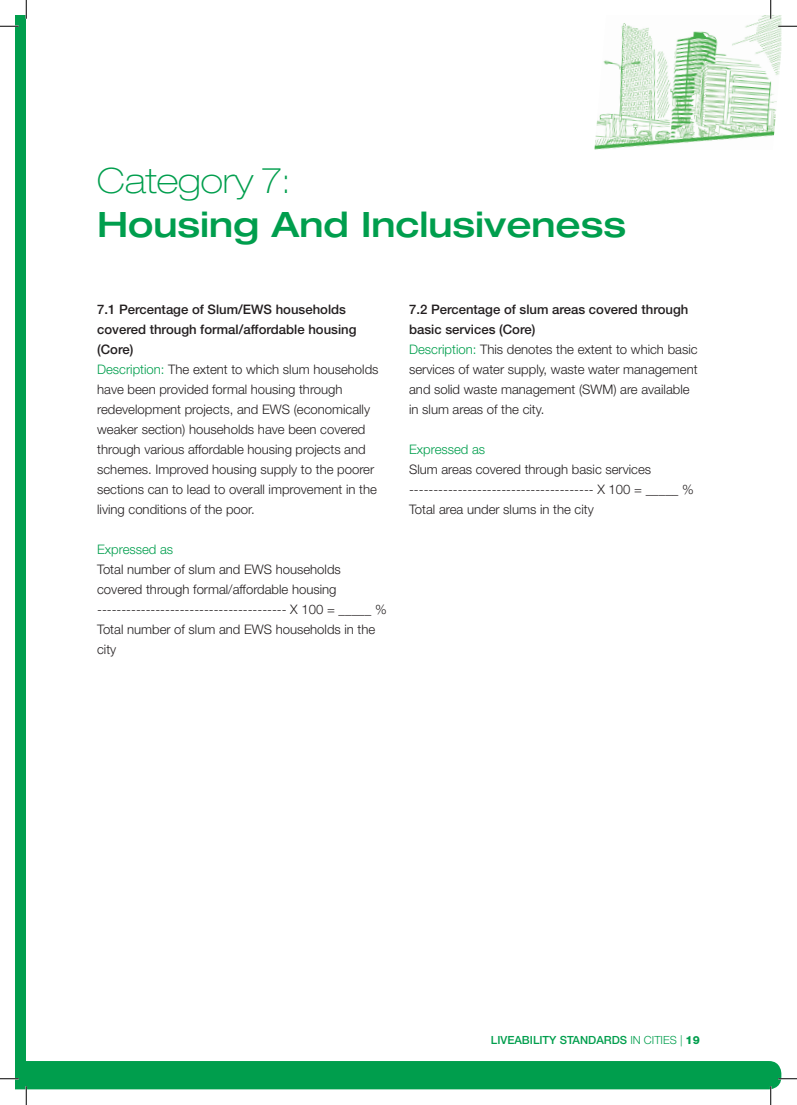
<style>
.page{position:relative;width:797px;height:1105px;background:#fff}
.page>*{position:absolute;margin:0;border:0;box-sizing:border-box;transform-origin:0 0}
.t1{font:500 expanded 35px "Helvetica Neue LT Std";color:#009e4d}
.t2{font:100 expanded 35px "Helvetica Neue LT Std";color:#009e4d}
.t3{font:300 13.12px/20px "Helvetica Neue LT Std";color:#231f20}
.t4{font:300 13.12px "Helvetica Neue LT Std";color:#009e4d}
.t5{font:500 11.25px "Helvetica Neue LT Std";color:#009e4d}
.s1{font-weight:500}
.s2{color:#009e4d}
.s3{font-weight:300}
.s4{font-weight:800}
</style>
<div class="page">
<img style="left:594px;top:16px;width:187px;height:134px">
<div style="left:16px;top:16px;width:10px;height:1073px;background:#009e4d"></div>
<svg style="left:0;top:25px;width:19px;height:2px"></svg>
<svg style="left:778px;top:25px;width:19px;height:2px"></svg>
<svg style="left:25px;top:0;width:2px;height:19px"></svg>
<svg style="left:770px;top:0;width:1px;height:19px"></svg>
<svg style="left:0;top:1061px;width:797px;height:44px"></svg>
<h1 class="t2" style="left:97px;top:160px;width:194px">Category 7:</h1>
<h1 class="t1" style="left:97px;top:202px;width:530px">Housing And Inclusiveness</h1>
<p class="t3" style="left:97px;top:299px;width:283px"><span class="s1">7.1 Percentage of Slum/EWS households covered through formal/affordable housing (Core)<br></span><span class="s2">Description:</span> The extent to which slum households have been provided formal housing through redevelopment projects, and EWS (economically weaker section) households have been covered through various affordable housing projects and schemes. Improved housing supply to the poorer sections can to lead to overall improvement in the living conditions of the poor.</p>
<p class="t4" style="left:97px;top:541px;width:78px">Expressed as</p>
<p class="t3" style="left:97px;top:559px;width:291px">Total number of slum and EWS households covered through formal/affordable housing --------------------------------------- X 100 = _____ % Total number of slum and EWS households in the city</p>
<p class="t3" style="left:409px;top:299px;width:290px"><span class="s1">7.2 Percentage of slum areas covered through basic services (Core)<br></span><span class="s2">Description:</span> This denotes the extent to which basic services of water supply, waste water management and solid waste management (SWM) are available in slum areas of the city.</p>
<p class="t4" style="left:409px;top:441px;width:78px">Expressed as</p>
<p class="t3" style="left:409px;top:459px;width:286px">Slum areas covered through basic services -------------------------------------- X 100 = _____ %<br>Total area under slums in the city</p>
<p class="t5" style="left:491px;top:1033px;width:210px">Liveability Standards <span class="s3">in Cities |</span> <span class="s4">19</span></p>
</div>
